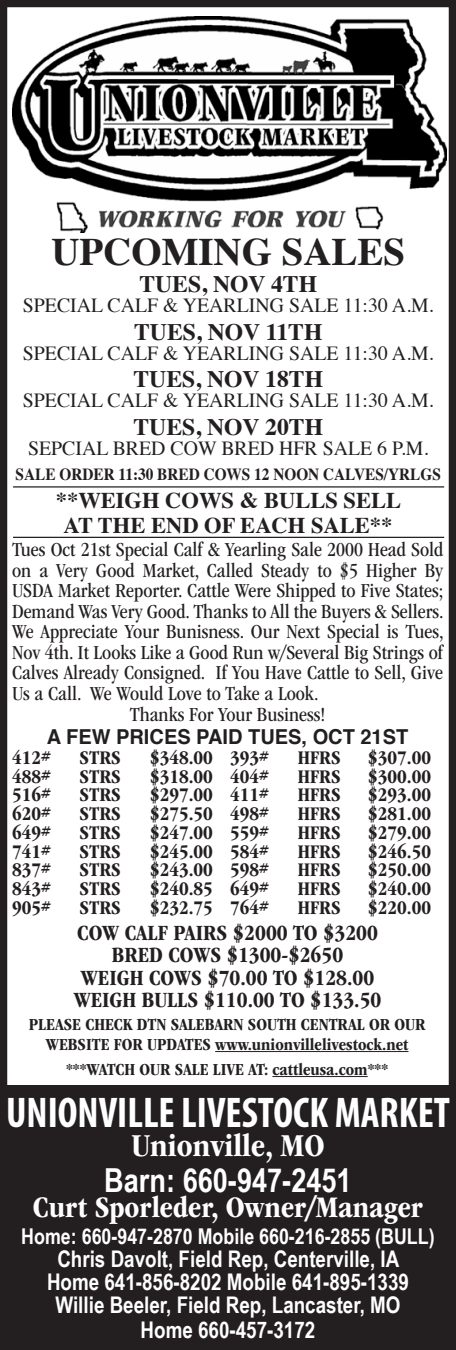
<style>
.page{position:relative;width:456px;height:1350px;background:#fff}
.page>*{position:absolute;margin:0;border:0;box-sizing:border-box;transform-origin:0 0}
.t1{font:700 condensed 43.25px "Myriad Pro";color:#fff;scale:.95 1}
.t2{font:700 39px "Times";color:#231f20}
.t3{font:700 33px "Arial Narrow";color:#fff}
.t4{font:700 condensed 33px "ITC Garamond Std";color:#fff}
.t5{font:700 condensed 31px "ITC Garamond Std";color:#fff}
.t6{font:700 23.75px "Times";color:#231f20}
.t7{font:700 23px "Arial Narrow";color:#fff}
.t8{font:700 condensed 22.5px "ITC Garamond Std";color:#231f20}
.t9{font:700 22.5px "Times";color:#231f20}
.t10{font:700 21.75px "Arial Narrow";color:#fff}
.t11{font:condensed 20.5px/20.5px "ITC Garamond Std";color:#231f20;text-align:justify}
.t12{font:700 20.5px "Helvetica";color:#231f20}
.t13{font:700 condensed 20px "ITC Garamond Std";color:#231f20}
.t14{font:20px "Times";color:#231f20}
.t15{font:700 condensed 17.5px/20px "ITC Garamond Std";color:#231f20;text-align:center}
.t16{font:700 17px "Times";color:#231f20;scale:.9 1}
</style>
<div class="page">
<div style="left:0;top:0;width:456px;height:1350px;border:7px solid #231f20"></div>
<img style="left:12px;top:17px;width:435px;height:215px">
<div style="left:0;top:1085px;width:456px;height:265px;background:#231f20"></div>
<hr style="left:13px;top:486px;width:431px;height:2px;background:#231f20">
<hr style="left:13px;top:537px;width:431px;height:1px;background:#231f20">
<hr style="left:215px;top:1051px;width:193px;height:1px;background:#231f20">
<hr style="left:272px;top:1076px;width:95px;height:1px;background:#231f20">
<p class="t2" style="left:51px;top:214px;width:355px">UPCOMING SALES</p>
<p class="t6" style="left:139px;top:261px;width:179px">TUES, NOV 4TH</p>
<p class="t14" style="left:23px;top:287px;width:412px">SPECIAL CALF &amp; YEARLING SALE 11:30 A.M.</p>
<p class="t6" style="left:134px;top:309px;width:190px">TUES, NOV 11TH</p>
<p class="t14" style="left:23px;top:334px;width:412px">SPECIAL CALF &amp; YEARLING SALE 11:30 A.M.</p>
<p class="t6" style="left:133px;top:356px;width:191px">TUES, NOV 18TH</p>
<p class="t14" style="left:23px;top:382px;width:412px">SPECIAL CALF &amp; YEARLING SALE 11:30 A.M.</p>
<p class="t6" style="left:133px;top:404px;width:191px">TUES, NOV 20TH</p>
<p class="t14" style="left:28px;top:429px;width:401px">SEPCIAL BRED COW BRED HFR SALE 6 P.M.</p>
<p class="t16" style="left:16px;top:458px;width:474px">SALE ORDER 11:30 BRED COWS 12 NOON CALVES/YRLGS</p>
<p class="t9" style="left:56px;top:479px;width:347px">**WEIGH COWS &amp; BULLS SELL</p>
<p class="t9" style="left:63px;top:504px;width:330px">AT THE END OF EACH SALE**</p>
<p class="t11" style="left:12px;top:540px;width:433px">Tues Oct 21st Special Calf &amp; Yearling Sale 2000 Head Sold on a Very Good Market, Called Steady to $5 Higher By USDA Market Reporter. Cattle Were Shipped to Five States; Demand Was Very Good. Thanks to All the Buyers &amp; Sellers.<br>We Appreciate Your Bunisness. Our Next Special is Tues, Nov 4th. It Looks Like a Good Run w/Several Big Strings of Calves Already Consigned. If You Have Cattle to Sell, Give Us a Call. We Would Love to Take a Look.</p>
<p class="t11" style="left:130px;top:704px;width:197px">Thanks For Your Business!</p>
<p class="t12" style="left:47px;top:720px;width:363px">A FEW PRICES PAID TUES, OCT 21ST</p>
<p class="t13" style="left:12px;top:746px;width:40px">412#</p>
<p class="t13" style="left:80px;top:746px;width:43px">STRS</p>
<p class="t13" style="left:150px;top:746px;width:65px">$348.00</p>
<p class="t13" style="left:12px;top:765px;width:40px">488#</p>
<p class="t13" style="left:80px;top:765px;width:43px">STRS</p>
<p class="t13" style="left:150px;top:765px;width:65px">$318.00</p>
<p class="t13" style="left:12px;top:784px;width:40px">516#</p>
<p class="t13" style="left:80px;top:784px;width:43px">STRS</p>
<p class="t13" style="left:150px;top:784px;width:65px">$297.00</p>
<p class="t13" style="left:12px;top:802px;width:40px">620#</p>
<p class="t13" style="left:80px;top:802px;width:43px">STRS</p>
<p class="t13" style="left:150px;top:802px;width:65px">$275.50</p>
<p class="t13" style="left:12px;top:821px;width:40px">649#</p>
<p class="t13" style="left:80px;top:821px;width:43px">STRS</p>
<p class="t13" style="left:150px;top:821px;width:65px">$247.00</p>
<p class="t13" style="left:12px;top:840px;width:40px">741#</p>
<p class="t13" style="left:80px;top:840px;width:43px">STRS</p>
<p class="t13" style="left:150px;top:840px;width:65px">$245.00</p>
<p class="t13" style="left:12px;top:859px;width:40px">837#</p>
<p class="t13" style="left:80px;top:859px;width:43px">STRS</p>
<p class="t13" style="left:150px;top:859px;width:65px">$243.00</p>
<p class="t13" style="left:12px;top:877px;width:40px">843#</p>
<p class="t13" style="left:80px;top:877px;width:43px">STRS</p>
<p class="t13" style="left:150px;top:877px;width:65px">$240.85</p>
<p class="t13" style="left:12px;top:896px;width:40px">905#</p>
<p class="t13" style="left:80px;top:896px;width:43px">STRS</p>
<p class="t13" style="left:150px;top:896px;width:65px">$232.75</p>
<p class="t13" style="left:230px;top:746px;width:40px">393#</p>
<p class="t13" style="left:298px;top:746px;width:44px">HFRS</p>
<p class="t13" style="left:368px;top:746px;width:65px">$307.00</p>
<p class="t13" style="left:230px;top:765px;width:40px">404#</p>
<p class="t13" style="left:298px;top:765px;width:44px">HFRS</p>
<p class="t13" style="left:368px;top:765px;width:65px">$300.00</p>
<p class="t13" style="left:230px;top:784px;width:40px">411#</p>
<p class="t13" style="left:298px;top:784px;width:44px">HFRS</p>
<p class="t13" style="left:368px;top:784px;width:65px">$293.00</p>
<p class="t13" style="left:230px;top:802px;width:40px">498#</p>
<p class="t13" style="left:298px;top:802px;width:44px">HFRS</p>
<p class="t13" style="left:368px;top:802px;width:65px">$281.00</p>
<p class="t13" style="left:230px;top:821px;width:40px">559#</p>
<p class="t13" style="left:298px;top:821px;width:44px">HFRS</p>
<p class="t13" style="left:368px;top:821px;width:65px">$279.00</p>
<p class="t13" style="left:230px;top:840px;width:40px">584#</p>
<p class="t13" style="left:298px;top:840px;width:44px">HFRS</p>
<p class="t13" style="left:368px;top:840px;width:65px">$246.50</p>
<p class="t13" style="left:230px;top:859px;width:40px">598#</p>
<p class="t13" style="left:298px;top:859px;width:44px">HFRS</p>
<p class="t13" style="left:368px;top:859px;width:65px">$250.00</p>
<p class="t13" style="left:230px;top:877px;width:40px">649#</p>
<p class="t13" style="left:298px;top:877px;width:44px">HFRS</p>
<p class="t13" style="left:368px;top:877px;width:65px">$240.00</p>
<p class="t13" style="left:230px;top:896px;width:40px">764#</p>
<p class="t13" style="left:298px;top:896px;width:44px">HFRS</p>
<p class="t13" style="left:368px;top:896px;width:65px">$220.00</p>
<p class="t8" style="left:77px;top:920px;width:302px">COW CALF PAIRS $2000 TO $3200</p>
<p class="t8" style="left:112px;top:943px;width:233px">BRED COWS $1300-$2650</p>
<p class="t8" style="left:81px;top:965px;width:294px">WEIGH COWS $70.00 TO $128.00</p>
<p class="t8" style="left:74px;top:988px;width:309px">WEIGH BULLS $110.00 TO $133.50</p>
<p class="t15" style="left:29px;top:1014px;width:398px">PLEASE CHECK DTN SALEBARN SOUTH CENTRAL OR OUR<br>WEBSITE FOR UPDATES www.unionvillelivestock.net</p>
<p class="t15" style="left:66px;top:1059px;width:323px">***WATCH OUR SALE LIVE AT: cattleusa.com***</p>
<p class="t1" style="left:6px;top:1086px;width:468px">UNIONVILLE LIVESTOCK MARKET</p>
<p class="t4" style="left:131px;top:1127px;width:195px">Unionville, MO</p>
<p class="t3" style="left:104px;top:1155px;width:249px">Barn: 660-947-2451</p>
<p class="t5" style="left:33px;top:1190px;width:391px">Curt Sporleder, Owner/Manager</p>
<p class="t10" style="left:21px;top:1220px;width:415px">Home: 660-947-2870 Mobile 660-216-2855 (BULL)</p>
<p class="t7" style="left:57px;top:1241px;width:343px">Chris Davolt, Field Rep, Centerville, IA</p>
<p class="t7" style="left:47px;top:1264px;width:363px">Home 641-856-8202 Mobile 641-895-1339</p>
<p class="t7" style="left:55px;top:1287px;width:346px">Willie Beeler, Field Rep, Lancaster, MO</p>
<p class="t7" style="left:141px;top:1312px;width:176px">Home 660-457-3172</p>
</div>
